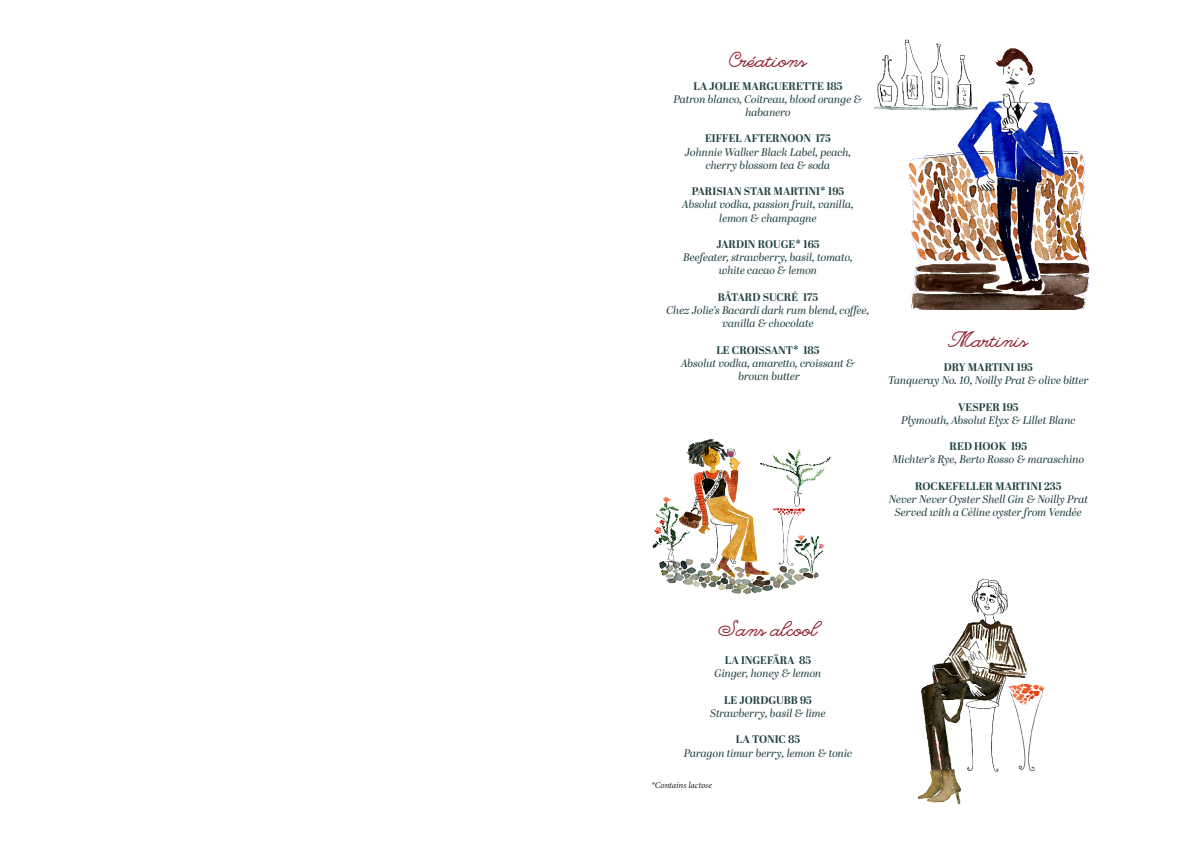
<style>
.page{position:relative;width:1191px;height:842px;background:#fff}
.page>*{position:absolute;margin:0;border:0;box-sizing:border-box;transform-origin:0 0}
.t1{font:700 20px "So Prolix";color:#8e1727}
.t2{font:italic 11px/13.2px "Abril Display";color:#1f3f40;text-align:center}
.t3{font:700 11px "Abril Display";color:#1f3f40}
.t4{font:italic 9px "Minion Pro";letter-spacing:-.005em;color:#231f20}
</style>
<div class="page">
<img style="left:874px;top:39px;width:216px;height:270px">
<img style="left:652px;top:439px;width:180px;height:155px">
<img style="left:918px;top:579px;width:127px;height:225px">
<p class="t1" style="left:729px;top:47px;width:79px">Créations</p>
<p class="t3" style="left:693px;top:78px;width:151px">LA JOLIE MARGUERETTE 185</p>
<p class="t2" style="left:673px;top:93px;width:190px">Patron blanco, Coitreau, blood orange &amp; habanero</p>
<p class="t3" style="left:705px;top:131px;width:127px">EIFFEL AFTERNOON 175</p>
<p class="t2" style="left:685px;top:146px;width:168px">Johnnie Walker Black Label, peach,</p>
<p class="t2" style="left:705px;top:159px;width:126px">cherry blossom tea &amp; soda</p>
<p class="t3" style="left:691px;top:184px;width:154px">PARISIAN STAR MARTINI* 195</p>
<p class="t2" style="left:682px;top:199px;width:173px">Absolut vodka, passion fruit, vanilla,</p>
<p class="t2" style="left:719px;top:212px;width:99px">lemon &amp; champagne</p>
<p class="t3" style="left:716px;top:237px;width:105px">JARDIN ROUGE* 165</p>
<p class="t2" style="left:683px;top:251px;width:171px">Beefeater, strawberry, basil, tomato,</p>
<p class="t2" style="left:719px;top:265px;width:100px">white cacao &amp; lemon</p>
<p class="t3" style="left:718px;top:289px;width:102px">BÂTARD SUCRÉ 175</p>
<p class="t2" style="left:666px;top:304px;width:205px">Chez Jolie’s Bacardi dark rum blend, coffee,</p>
<p class="t2" style="left:722px;top:317px;width:93px">vanilla &amp; chocolate</p>
<p class="t3" style="left:716px;top:342px;width:105px">LE CROISSANT* 185</p>
<p class="t2" style="left:681px;top:357px;width:175px">Absolut vodka, amaretto, croissant &amp;</p>
<p class="t2" style="left:738px;top:370px;width:63px">brown butter</p>
<p class="t1" style="left:948px;top:326px;width:82px">Martinis</p>
<p class="t3" style="left:943px;top:359px;width:91px">DRY MARTINI 195</p>
<p class="t2" style="left:888px;top:374px;width:202px">Tanqueray No. 10, Noilly Prat &amp; olive bitter</p>
<p class="t3" style="left:958px;top:399px;width:62px">VESPER 195</p>
<p class="t2" style="left:901px;top:414px;width:176px">Plymouth, Absolut Elyx &amp; Lillet Blanc</p>
<p class="t3" style="left:949px;top:439px;width:79px">RED HOOK 195</p>
<p class="t2" style="left:892px;top:453px;width:193px">Michter’s Rye, Berto Rosso &amp; maraschino</p>
<p class="t3" style="left:915px;top:478px;width:148px">ROCKEFELLER MARTINI 235</p>
<p class="t2" style="left:888px;top:493px;width:201px">Never Never Oyster Shell Gin &amp; Noilly Prat</p>
<p class="t2" style="left:895px;top:506px;width:188px">Served with a Céline oyster from Vendée</p>
<p class="t1" style="left:718px;top:616px;width:101px">Sans alcool</p>
<p class="t3" style="left:725px;top:653px;width:88px">LA INGEFÄRA 85</p>
<p class="t2" style="left:714px;top:668px;width:108px">Ginger, honey &amp; lemon</p>
<p class="t3" style="left:724px;top:692px;width:89px">LE JORDGUBB 95</p>
<p class="t2" style="left:710px;top:707px;width:117px">Strawberry, basil &amp; lime</p>
<p class="t3" style="left:736px;top:732px;width:66px">LA TONIC 85</p>
<p class="t2" style="left:684px;top:747px;width:170px">Paragon timur berry, lemon &amp; tonic</p>
<p class="t4" style="left:651px;top:778px;width:62px">*Contains lactose</p>
</div>
